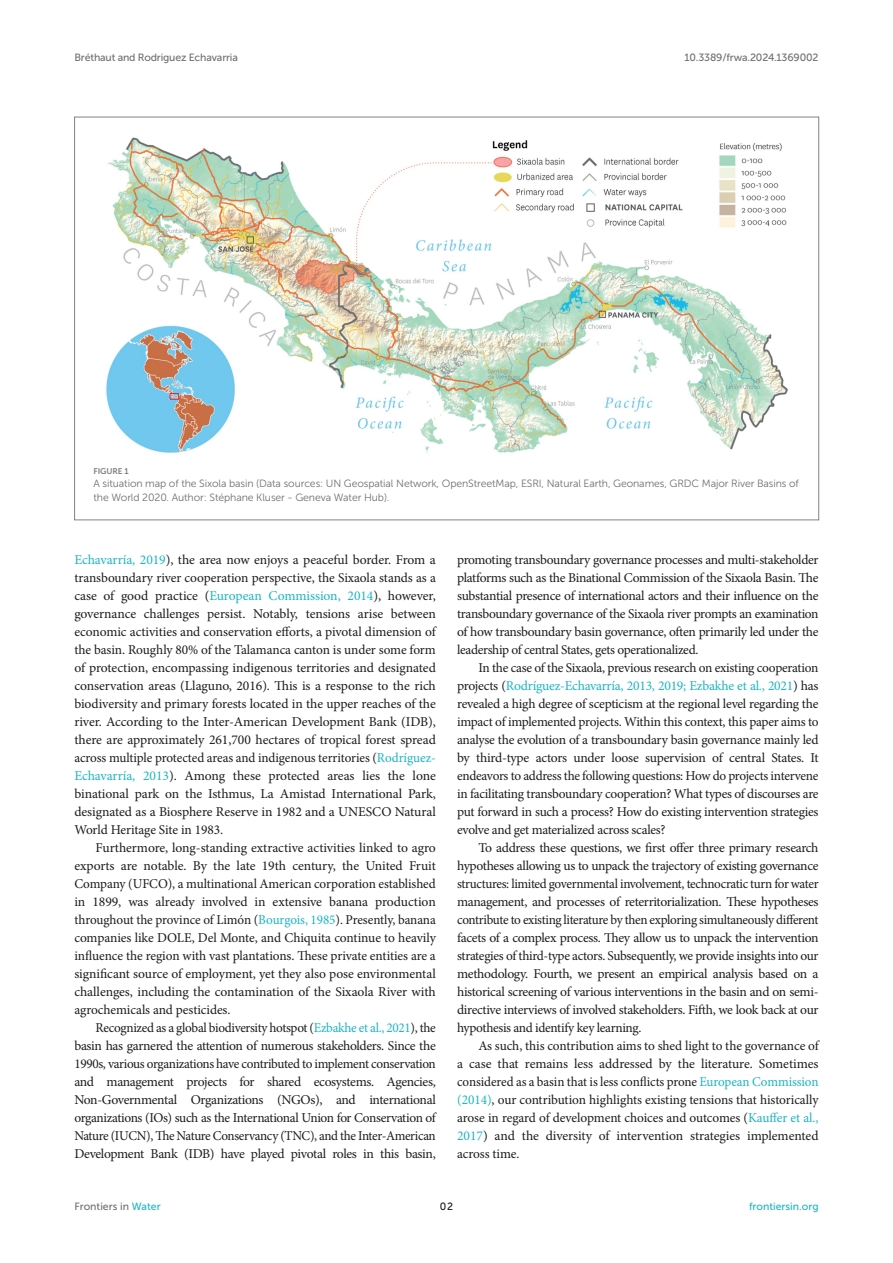
<style>
.page{position:relative;width:893px;height:1263px;background:#fff}
.page>*{position:absolute;margin:0;border:0;box-sizing:border-box;transform-origin:0 0}
.TEXT{font:13.5px/18px "Minion Pro";letter-spacing:-.02em;color:#1b1c1b;text-align:justify}
.FIG_LEG{font:10.5px/13.5px "Museo Sans 300";letter-spacing:-.01em;color:#706f70}
.t1{font:10.5px "Museo Sans 500";letter-spacing:-.015em;color:#706f70}
.t2{font:10.5px "Museo Sans 500";color:#1db5c3}
.t3{font:10.5px "Museo Sans 500";color:#1b1c1b}
.FIG_HD{font:8.25px "Museo Sans 700";letter-spacing:-.01em;color:#7e7f7f}
.s1{color:#1db5c3}
</style>
<div class="page">
<img style="left:106px;top:137px;width:682px;height:316px">
<p class="t1" style="left:74px;top:51px;width:165px">Bréthaut and Rodriguez Echavarria</p>
<p class="t1" style="left:685px;top:51px;width:135px">10.3389/frwa.2024.1369002</p>
<p class="FIG_HD" style="left:94px;top:466px;width:37px">FIGURE 1</p>
<p class="FIG_LEG" style="left:94px;top:477px;width:707px">A situation map of the Sixola basin (Data sources: UN Geospatial Network, OpenStreetMap, ESRI, Natural Earth, Geonames, GRDC Major River Basins of the World 2020. Author: Stéphane Kluser - Geneva Water Hub).</p>
<p class="TEXT" style="left:74px;top:551px;width:363px"><span class="s1">Echavarría, 2019</span>), the area now enjoys a peaceful border. From a transboundary river cooperation perspective, the Sixaola stands as a case of good practice (<span class="s1">European Commission, 2014</span>), however, governance challenges persist. Notably, tensions arise between economic activities and conservation efforts, a pivotal dimension of the basin. Roughly 80% of the Talamanca canton is under some form of protection, encompassing indigenous territories and designated conservation areas (Llaguno, 2016). This is a response to the rich biodiversity and primary forests located in the upper reaches of the river. According to the Inter-American Development Bank (IDB), there are approximately 261,700 hectares of tropical forest spread across multiple protected areas and indigenous territories (<span class="s1">Rodríguez-Echavarría, 2013</span>). Among these protected areas lies the lone binational park on the Isthmus, La Amistad International Park, designated as a Biosphere Reserve in 1982 and a UNESCO Natural World Heritage Site in 1983.</p>
<p class="TEXT" style="left:74px;top:839px;width:363px;text-indent:21px">Furthermore, long-standing extractive activities linked to agro exports are notable. By the late 19th century, the United Fruit Company (UFCO), a multinational American corporation established in 1899, was already involved in extensive banana production throughout the province of Limón (<span class="s1">Bourgois, 1985</span>). Presently, banana companies like DOLE, Del Monte, and Chiquita continue to heavily influence the region with vast plantations. These private entities are a significant source of employment, yet they also pose environmental challenges, including the contamination of the Sixaola River with agrochemicals and pesticides.</p>
<p class="TEXT" style="left:74px;top:1019px;width:363px;text-indent:21px">Recognized as a global biodiversity hotspot (<span class="s1">Ezbakhe et al., 2021</span>), the basin has garnered the attention of numerous stakeholders. Since the 1990s, various organizations have contributed to implement conservation and management projects for shared ecosystems. Agencies, Non-Governmental Organizations (NGOs), and international organizations (IOs) such as the International Union for Conservation of Nature (IUCN), The Nature Conservancy (TNC), and the Inter-American Development Bank (IDB) have played pivotal roles in this basin,</p>
<p class="TEXT" style="left:457px;top:551px;width:363px">promoting transboundary governance processes and multi-stakeholder platforms such as the Binational Commission of the Sixaola Basin. The substantial presence of international actors and their influence on the transboundary governance of the Sixaola river prompts an examination of how transboundary basin governance, often primarily led under the leadership of central States, gets operationalized.</p>
<p class="TEXT" style="left:457px;top:659px;width:363px;text-indent:21px">In the case of the Sixaola, previous research on existing cooperation projects (<span class="s1">Rodríguez-Echavarría, 2013, 2019; Ezbakhe et al., 2021</span>) has revealed a high degree of scepticism at the regional level regarding the impact of implemented projects. Within this context, this paper aims to analyse the evolution of a transboundary basin governance mainly led by third-type actors under loose supervision of central States. It endeavors to address the following questions: How do projects intervene in facilitating transboundary cooperation? What types of discourses are put forward in such a process? How do existing intervention strategies evolve and get materialized across scales?</p>
<p class="TEXT" style="left:457px;top:839px;width:363px;text-indent:21px">To address these questions, we first offer three primary research hypotheses allowing us to unpack the trajectory of existing governance structures: limited governmental involvement, technocratic turn for water management, and processes of reterritorialization. These hypotheses contribute to existing literature by then exploring simultaneously different facets of a complex process. They allow us to unpack the intervention strategies of third-type actors. Subsequently, we provide insights into our methodology. Fourth, we present an empirical analysis based on a historical screening of various interventions in the basin and on semi&shy;directive interviews of involved stakeholders. Fifth, we look back at our hypothesis and identify key learning.</p>
<p class="TEXT" style="left:457px;top:1037px;width:363px;text-indent:21px">As such, this contribution aims to shed light to the governance of a case that remains less addressed by the literature. Sometimes considered as a basin that is less conflicts prone <span class="s1">European Commission (2014)</span>, our contribution highlights existing tensions that historically arose in regard of development choices and outcomes (<span class="s1">Kauffer et al., 2017</span>) and the diversity of intervention strategies implemented across time.</p>
<p class="t1" style="left:74px;top:1200px;width:88px">Frontiers in <span class="s1">Water</span></p>
<p class="t3" style="left:440px;top:1200px;width:15px">02</p>
<p class="t2" style="left:749px;top:1200px;width:71px">frontiersin.org</p>
</div>
